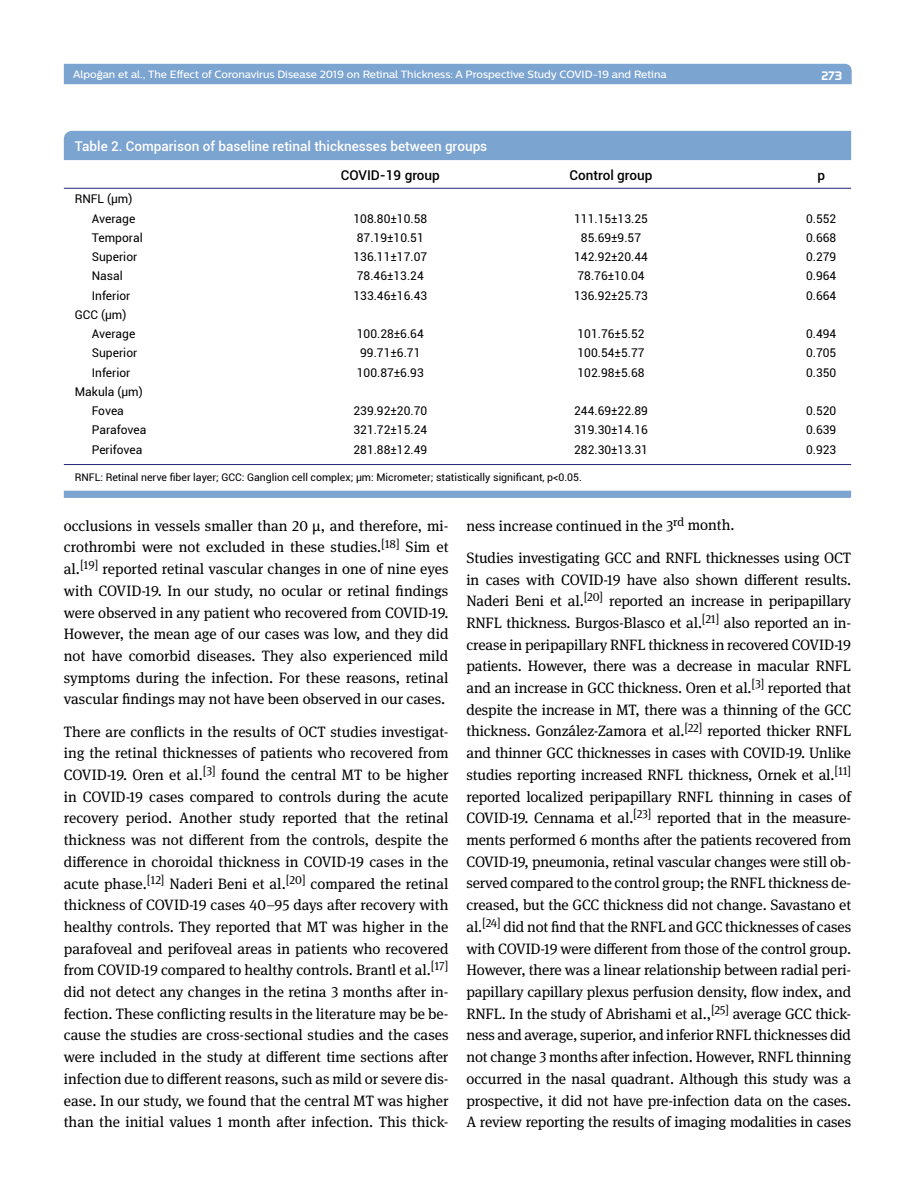
<style>
.page{position:relative;width:915px;height:1191px;background:#fff}
.page>*{position:absolute;margin:0;border:0;box-sizing:border-box;transform-origin:0 0}
.t1{font:15px/21.8px "DG Meta Serif Science";letter-spacing:-.005em;color:#000;text-align:justify}
.t2{font:500 13.5px "Roboto";color:#fff}
.t3{font:500 13.5px "Roboto";color:#000}
.t4{font:12px/19.2px "Roboto";color:#000;text-align:right}
.t5{font:12px "Prototype";color:#fff}
.t6{font:500 10.5px "Centrale Sans";color:#fff}
.t7{font:10.5px "Roboto";color:#000}
</style>
<div class="page">
<div style="left:64px;top:64px;width:787px;height:20px;background:#7ca4d1"></div>
<div style="left:64px;top:131px;width:786px;height:29px;background:#7ca4d1"></div>
<svg style="left:64px;top:490px;width:786px;height:8px;background:#88acd5"></svg>
<hr style="left:64px;top:188px;width:786px;height:1px;background:#2a2278">
<hr style="left:64px;top:464px;width:786px;height:1px;background:#2a2278">
<p class="t6" style="left:73px;top:68px;width:595px">Alpoğan et al., The Effect of Coronavirus Disease 2019 on Retinal Thickness: A Prospective Study COVID-19 and Retina</p>
<p class="t5" style="left:821px;top:68px;width:22px">273</p>
<p class="t2" style="left:75px;top:136px;width:414px">Table 2. Comparison of baseline retinal thicknesses between groups</p>
<p class="t3" style="left:340px;top:165px;width:101px">COVID-19 group</p>
<p class="t3" style="left:569px;top:165px;width:84px">Control group</p>
<p class="t3" style="left:817px;top:165px;width:9px">p</p>
<p class="t4" style="left:75px;top:189px;width:62px">RNFL (µm)<br>Average</p>
<p class="t4" style="left:353px;top:208px;width:75px">108.80±10.58</p>
<p class="t4" style="left:574px;top:208px;width:75px">111.15±13.25</p>
<p class="t4" style="left:805px;top:208px;width:32px">0.552</p>
<p class="t4" style="left:92px;top:227px;width:52px">Temporal</p>
<p class="t4" style="left:357px;top:227px;width:68px">87.19±10.51</p>
<p class="t4" style="left:580px;top:227px;width:62px">85.69±9.57</p>
<p class="t4" style="left:805px;top:227px;width:32px">0.668</p>
<p class="t4" style="left:92px;top:247px;width:47px">Superior</p>
<p class="t4" style="left:353px;top:247px;width:75px">136.11±17.07</p>
<p class="t4" style="left:574px;top:247px;width:75px">142.92±20.44</p>
<p class="t4" style="left:805px;top:247px;width:32px">0.279</p>
<p class="t4" style="left:92px;top:266px;width:32px">Nasal</p>
<p class="t4" style="left:357px;top:266px;width:68px">78.46±13.24</p>
<p class="t4" style="left:577px;top:266px;width:68px">78.76±10.04</p>
<p class="t4" style="left:805px;top:266px;width:32px">0.964</p>
<p class="t4" style="left:92px;top:285px;width:40px">Inferior</p>
<p class="t4" style="left:353px;top:285px;width:75px">133.46±16.43</p>
<p class="t4" style="left:574px;top:285px;width:75px">136.92±25.73</p>
<p class="t4" style="left:805px;top:285px;width:32px">0.664</p>
<p class="t4" style="left:92px;top:304px;width:45px;text-align:left;text-indent:-17px">GCC (µm)<br>Average</p>
<p class="t4" style="left:357px;top:324px;width:68px">100.28±6.64</p>
<p class="t4" style="left:577px;top:324px;width:68px">101.76±5.52</p>
<p class="t4" style="left:805px;top:324px;width:32px">0.494</p>
<p class="t4" style="left:92px;top:343px;width:47px">Superior</p>
<p class="t4" style="left:360px;top:343px;width:62px">99.71±6.71</p>
<p class="t4" style="left:577px;top:343px;width:68px">100.54±5.77</p>
<p class="t4" style="left:805px;top:343px;width:32px">0.705</p>
<p class="t4" style="left:92px;top:362px;width:40px">Inferior</p>
<p class="t4" style="left:357px;top:362px;width:68px">100.87±6.93</p>
<p class="t4" style="left:577px;top:362px;width:68px">102.98±5.68</p>
<p class="t4" style="left:805px;top:362px;width:32px">0.350</p>
<p class="t4" style="left:75px;top:381px;width:69px;text-align:center">Makula (µm)<br>Fovea</p>
<p class="t4" style="left:353px;top:401px;width:75px">239.92±20.70</p>
<p class="t4" style="left:574px;top:401px;width:75px">244.69±22.89</p>
<p class="t4" style="left:805px;top:401px;width:32px">0.520</p>
<p class="t4" style="left:92px;top:420px;width:56px">Parafovea</p>
<p class="t4" style="left:353px;top:420px;width:75px">321.72±15.24</p>
<p class="t4" style="left:574px;top:420px;width:75px">319.30±14.16</p>
<p class="t4" style="left:805px;top:420px;width:32px">0.639</p>
<p class="t4" style="left:92px;top:439px;width:52px">Perifovea</p>
<p class="t4" style="left:353px;top:439px;width:75px">281.88±12.49</p>
<p class="t4" style="left:574px;top:439px;width:75px">282.30±13.31</p>
<p class="t4" style="left:805px;top:439px;width:32px">0.923</p>
<p class="t7" style="left:75px;top:470px;width:508px">RNFL: Retinal nerve fiber layer; GCC: Ganglion cell complex; µm: Micrometer; statistically significant, p&lt;0.05.</p>
<p class="t1" style="left:64px;top:514px;width:386px">occlusions in vessels smaller than 20 µ, and therefore, mi&shy;crothrombi were not excluded in these studies.<sup>[18]</sup> Sim et al.<sup>[19]</sup> reported retinal vascular changes in one of nine eyes with COVID-19. In our study, no ocular or retinal findings were observed in any patient who recovered from COVID-19.<br>However, the mean age of our cases was low, and they did not have comorbid diseases. They also experienced mild symptoms during the infection. For these reasons, retinal vascular findings may not have been observed in our cases.</p>
<p class="t1" style="left:64px;top:720px;width:386px">There are conflicts in the results of OCT studies investigat&shy;ing the retinal thicknesses of patients who recovered from COVID-19. Oren et al.<sup>[3]</sup> found the central MT to be higher in COVID-19 cases compared to controls during the acute recovery period. Another study reported that the retinal thickness was not different from the controls, despite the difference in choroidal thickness in COVID-19 cases in the acute phase.<sup>[12]</sup> Naderi Beni et al.<sup>[20]</sup> compared the retinal thickness of COVID-19 cases 40–95 days after recovery with healthy controls. They reported that MT was higher in the parafoveal and perifoveal areas in patients who recovered from COVID-19 compared to healthy controls. Brantl et al.<sup>[17] </sup>did not detect any changes in the retina 3 months after in&shy;fection. These conflicting results in the literature may be be&shy;cause the studies are cross-sectional studies and the cases were included in the study at different time sections after infection due to different reasons, such as mild or severe dis&shy;ease. In our study, we found that the central MT was higher than the initial values 1 month after infection. This thick-</p>
<p class="t1" style="left:466px;top:509px;width:386px;line-height:32.2px">ness increase continued in the 3<sup>rd</sup> month.<br>Studies investigating GCC and RNFL thicknesses using OCT</p>
<p class="t1" style="left:466px;top:568px;width:386px">in cases with COVID-19 have also shown different results.<br>Naderi Beni et al.<sup>[20]</sup> reported an increase in peripapillary RNFL thickness. Burgos-Blasco et al.<sup>[21]</sup> also reported an in&shy;crease in peripapillary RNFL thickness in recovered COVID-19 patients. However, there was a decrease in macular RNFL and an increase in GCC thickness. Oren et al.<sup>[3]</sup> reported that despite the increase in MT, there was a thinning of the GCC thickness. González-Zamora et al.<sup>[22]</sup> reported thicker RNFL and thinner GCC thicknesses in cases with COVID-19. Unlike studies reporting increased RNFL thickness, Ornek et al.<sup>[11] </sup>reported localized peripapillary RNFL thinning in cases of COVID-19. Cennama et al.<sup>[23]</sup> reported that in the measure&shy;ments performed 6 months after the patients recovered from COVID-19, pneumonia, retinal vascular changes were still ob&shy;served compared to the control group; the RNFL thickness de&shy;creased, but the GCC thickness did not change. Savastano et al.<sup>[24]</sup> did not find that the RNFL and GCC thicknesses of cases with COVID-19 were different from those of the control group.<br>However, there was a linear relationship between radial peri&shy;papillary capillary plexus perfusion density, flow index, and RNFL. In the study of Abrishami et al.,<sup>[25]</sup> average GCC thick&shy;ness and average, superior, and inferior RNFL thicknesses did not change 3 months after infection. However, RNFL thinning occurred in the nasal quadrant. Although this study was a prospective, it did not have pre-infection data on the cases.<br>A review reporting the results of imaging modalities in cases</p>
</div>
